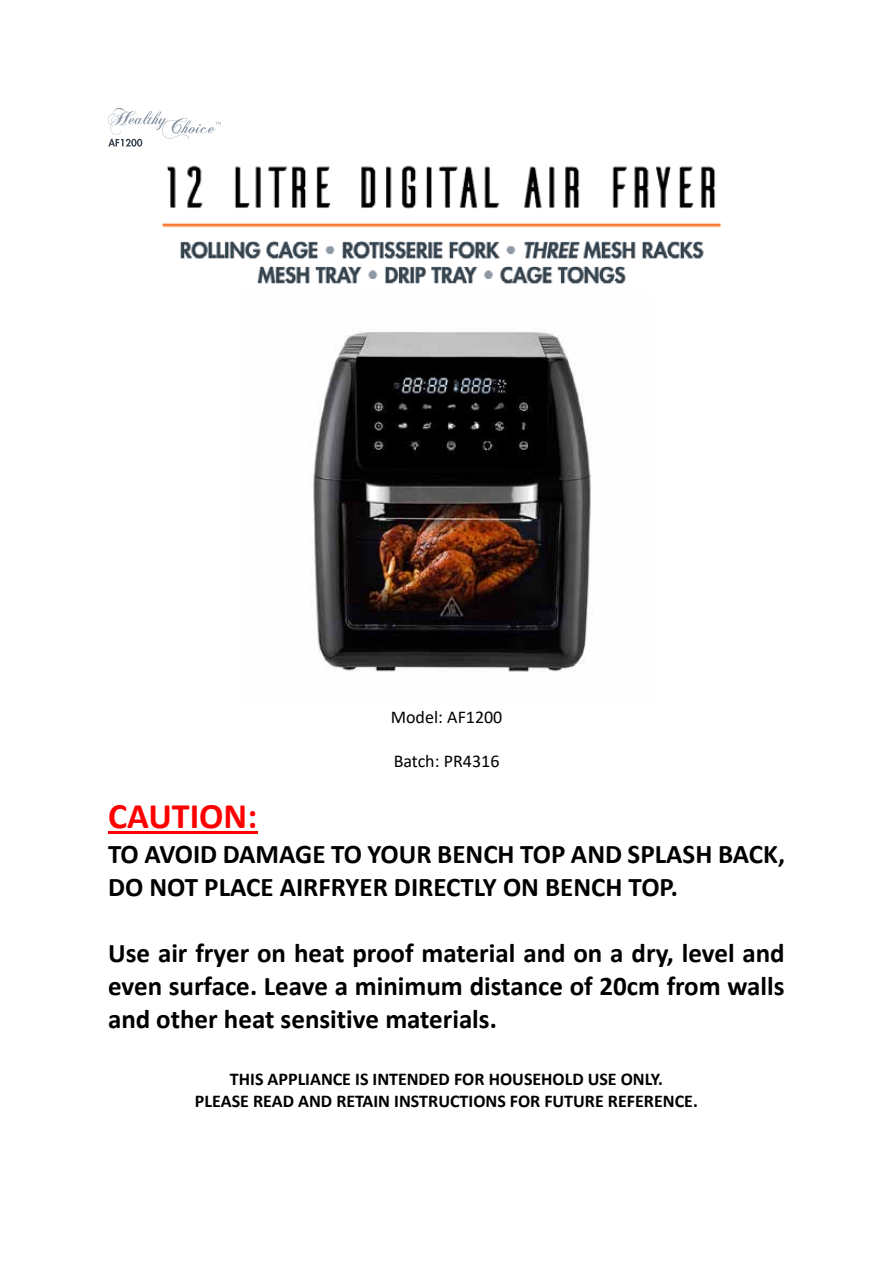
<style>
.page{position:relative;width:893px;height:1263px;background:#fff}
.page>*{position:absolute;margin:0;border:0;box-sizing:border-box;transform-origin:0 0}
.t1{font:700 36px "Calibri";color:#f00}
.t2{font:700 27px/33px "Calibri";color:#000}
.t3{font:700 18px/21.9px "Calibri";color:#000;text-align:center}
.t4{font:18px "Calibri";color:#000}
</style>
<div class="page">
<hr style="left:108px;top:832px;width:149px;height:2px;background:#f00">
<svg style="left:108px;top:108px;width:113px;height:39px"></svg>
<img style="left:162px;top:165px;width:559px;height:119px">
<img style="left:313px;top:332px;width:278px;height:340px">
<p class="t4" style="left:391px;top:704px;width:113px">Model: AF1200</p>
<p class="t4" style="left:394px;top:748px;width:107px">Batch: PR4316</p>
<h1 class="t1" style="left:108px;top:790px;width:151px">CAUTION:</h1>
<p class="t2" style="left:108px;top:837px;width:678px">TO AVOID DAMAGE TO YOUR BENCH TOP AND SPLASH BACK,<br>DO NOT PLACE AIRFRYER DIRECTLY ON BENCH TOP.</p>
<p class="t2" style="left:108px;top:936px;width:678px;text-align:justify">Use air fryer on heat proof material and on a dry, level and even surface. Leave a minimum distance of 20cm from walls and other heat sensitive materials.</p>
<p class="t3" style="left:195px;top:1068px;width:504px">THIS APPLIANCE IS INTENDED FOR HOUSEHOLD USE ONLY.<br>PLEASE READ AND RETAIN INSTRUCTIONS FOR FUTURE REFERENCE.</p>
</div>
